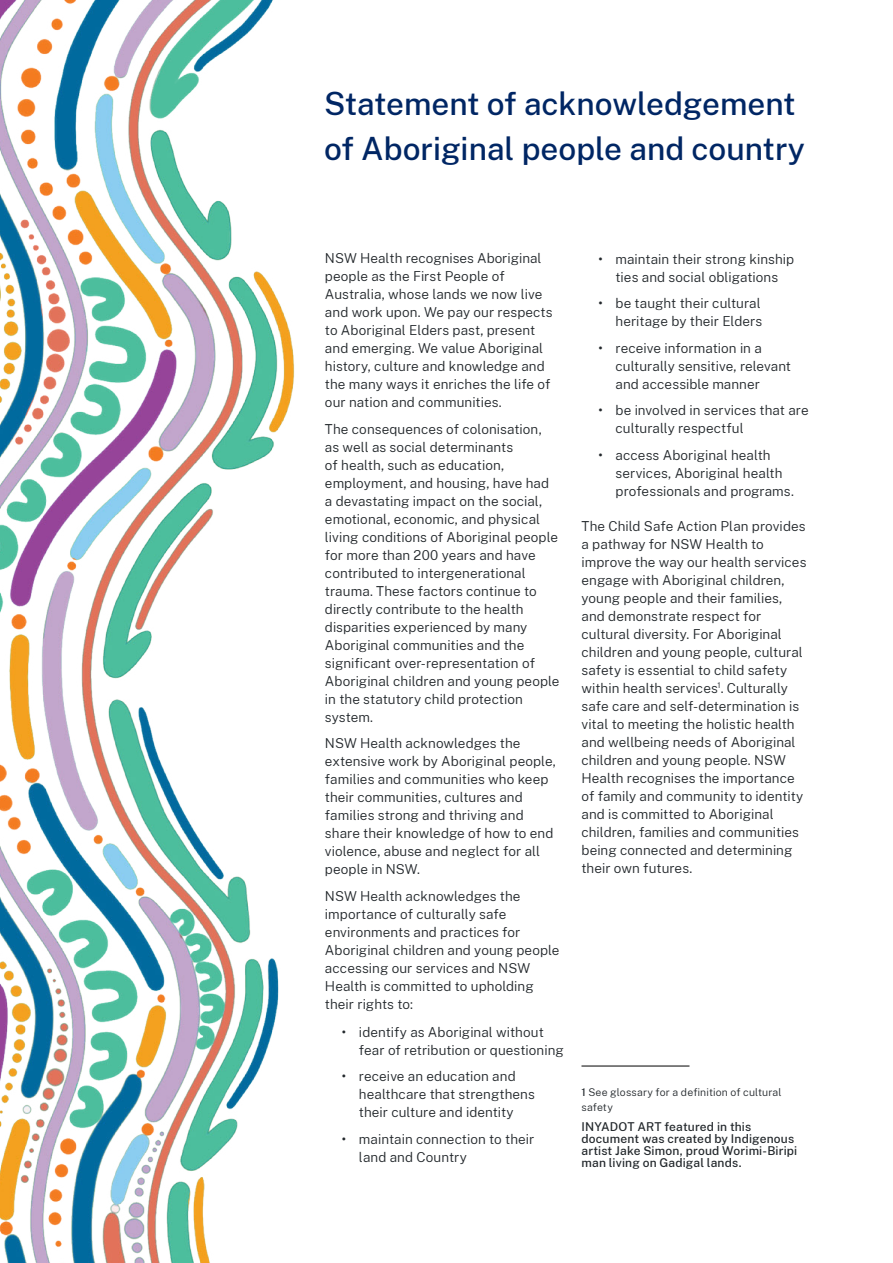
<style>
.page{position:relative;width:893px;height:1263px;background:#fff}
.page>*{position:absolute;margin:0;border:0;box-sizing:border-box;transform-origin:0 0}
.t1{font:500 31.5px/45px "Public Sans NSW";color:#002664}
.t2{font:300 13.5px/18px "Public Sans NSW";letter-spacing:.005em;color:#22272b}
.t3{font:500 12px/12px "Public Sans NSW";letter-spacing:.015em;color:#22272b}
.t4{font:300 10.5px/15px "Public Sans NSW";letter-spacing:.015em;color:#22272b}
.s1{font-weight:500}
</style>
<div class="page">
<img style="left:0;top:0;width:295px;height:1263px">
<hr style="left:581px;top:1066px;width:108px;height:1px;background:#000">
<h1 class="t1" style="left:324px;top:79px;width:482px">Statement of acknowledgement of Aboriginal people and country</h1>
<p class="t2" style="left:325px;top:248px;width:229px">NSW Health recognises Aboriginal people as the First People of Australia, whose lands we now live and work upon. We pay our respects to Aboriginal Elders past, present and emerging. We value Aboriginal history, culture and knowledge and the many ways it enriches the life of our nation and communities.</p>
<p class="t2" style="left:325px;top:419px;width:236px">The consequences of colonisation,<br>as well as social determinants<br>of health, such as education, employment, and housing, have had a devastating impact on the social, emotional, economic, and physical living conditions of Aboriginal people for more than 200 years and have contributed to intergenerational trauma. These factors continue to directly contribute to the health disparities experienced by many<br>Aboriginal communities and the significant over-representation of<br>Aboriginal children and young people in the statutory child protection system.</p>
<p class="t2" style="left:325px;top:733px;width:233px">NSW Health acknowledges the extensive work by Aboriginal people, families and communities who keep their communities, cultures and families strong and thriving and share their knowledge of how to end violence, abuse and neglect for all people in NSW.</p>
<p class="t2" style="left:325px;top:886px;width:236px">NSW Health acknowledges the importance of culturally safe environments and practices for<br>Aboriginal children and young people accessing our services and NSW<br>Health is committed to upholding their rights to:</p>
<p class="t2" style="left:359px;top:1022px;width:206px;text-indent:-17px"><span class="s1">•</span> identify as Aboriginal without fear of retribution or questioning</p>
<p class="t2" style="left:359px;top:1066px;width:177px;text-indent:-17px"><span class="s1">•</span> receive an education and healthcare that strengthens their culture and identity</p>
<p class="t2" style="left:359px;top:1129px;width:177px;text-indent:-17px"><span class="s1">•</span> maintain connection to their land and Country</p>
<p class="t2" style="left:598px;top:249px;width:197px;text-align:center"><span class="s1">•</span> maintain their strong kinship ties and social obligations</p>
<p class="t2" style="left:598px;top:293px;width:165px;text-align:right"><span class="s1">•</span> be taught their cultural heritage by their Elders</p>
<p class="t2" style="left:615px;top:338px;width:177px;text-indent:-17px"><span class="s1">•</span> receive information in a culturally sensitive, relevant and accessible manner</p>
<p class="t2" style="left:616px;top:400px;width:195px;text-indent:-17px"><span class="s1">•</span> be involved in services that are culturally respectful</p>
<p class="t2" style="left:616px;top:445px;width:180px;text-indent:-17px"><span class="s1">•</span> access Aboriginal health services, Aboriginal health professionals and programs.</p>
<p class="t2" style="left:581px;top:516px;width:226px">The Child Safe Action Plan provides a pathway for NSW Health to improve the way our health services engage with Aboriginal children, young people and their families, and demonstrate respect for cultural diversity. For Aboriginal children and young people, cultural safety is essential to child safety within health services<sup>1</sup>. Culturally safe care and self-determination is vital to meeting the holistic health and wellbeing needs of Aboriginal children and young people. NSW Health recognises the importance of family and community to identity and is committed to Aboriginal children, families and communities being connected and determining their own futures.</p>
<p class="t4" style="left:581px;top:1084px;width:202px"><span class="s1">1</span> See glossary for a definition of cultural safety</p>
<p class="t3" style="left:581px;top:1120px;width:217px">INYADOT ART featured in this document was created by Indigenous artist Jake Simon, proud Worimi-Biripi man living on Gadigal lands.</p>
</div>
